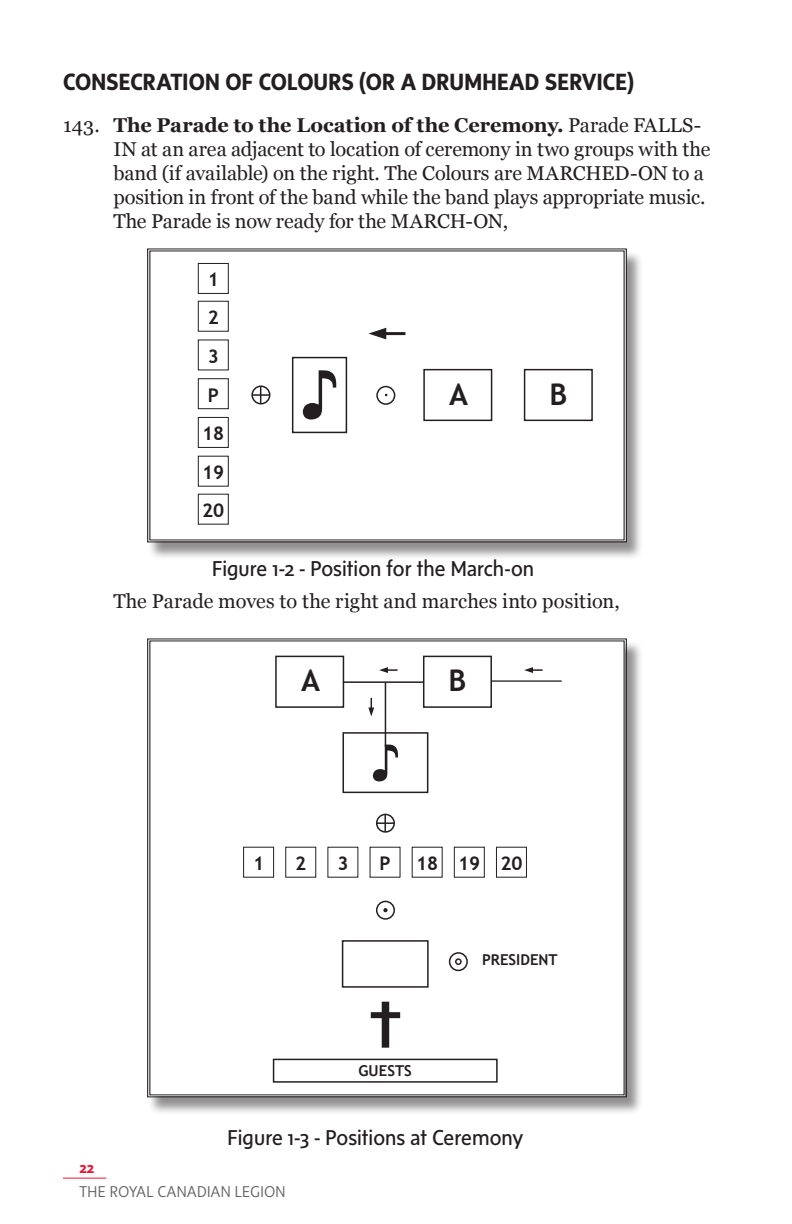
<style>
.page{position:relative;width:792px;height:1224px;background:#fff}
.page>*{position:absolute;margin:0;border:0;box-sizing:border-box;transform-origin:0 0}
.t1{font:72px "Arial";color:#231f20}
.t2{font:54px "Arial";color:#231f20}
.t3{font:700 30px "Trebuchet MS";color:#231f20}
.Head_2{font:700 24px "Sense";letter-spacing:.005em;color:#231f20}
.Figure_Header{font:22px "Sense";color:#231f20}
.Section{font:20px/24px "Georgia";letter-spacing:-.01em;color:#231f20}
.Sub-Section{font:20px "Georgia";color:#231f20}
.t4{font:700 19px "Trebuchet MS";color:#231f20}
.t5{font:300 16px "Sense";letter-spacing:.03em;color:#636366}
.t6{font:700 16px "Sense";color:#e51836}
.t7{font:700 15px "Trebuchet MS";color:#231f20}
.s1{font-weight:700}
</style>
<div class="page">
<hr style="left:63px;top:1178px;width:43px;height:1px;background:#e51836">
<div style="left:148px;top:250px;width:496px;height:310px;background:#231f20;opacity:.5"></div>
<svg style="left:147px;top:248px;width:480px;height:295px"></svg>
<hr style="left:380px;top:332px;width:25px;height:3px;background:#231f20">
<svg style="left:368px;top:328px;width:18px;height:11px"></svg>
<div style="left:198px;top:301px;width:31px;height:31px;border:1px solid #231f20"></div>
<div style="left:198px;top:340px;width:31px;height:30px;border:1px solid #231f20"></div>
<div style="left:198px;top:378px;width:31px;height:31px;border:1px solid #231f20"></div>
<div style="left:198px;top:417px;width:31px;height:31px;border:1px solid #231f20"></div>
<div style="left:198px;top:456px;width:31px;height:31px;border:1px solid #231f20"></div>
<div style="left:251px;top:385px;width:19px;height:20px;border:2px solid #231f20;border-radius:50%"></div>
<svg style="left:252px;top:386px;width:18px;height:18px"></svg>
<div style="left:292px;top:357px;width:55px;height:76px;border:2px solid #231f20"></div>
<svg style="left:384px;top:393px;width:4px;height:4px"></svg>
<div style="left:423px;top:369px;width:69px;height:52px;border:2px solid #231f20"></div>
<div style="left:524px;top:369px;width:69px;height:52px;border:2px solid #231f20"></div>
<div style="left:198px;top:263px;width:31px;height:31px;border:1px solid #231f20"></div>
<div style="left:376px;top:386px;width:19px;height:19px;border:2px solid #231f20;border-radius:50%"></div>
<div style="left:198px;top:494px;width:31px;height:31px;border:1px solid #231f20"></div>
<div style="left:148px;top:640px;width:496px;height:475px;background:#231f20;opacity:.5"></div>
<svg style="left:147px;top:638px;width:480px;height:460px"></svg>
<svg style="left:379px;top:667px;width:19px;height:6px"></svg>
<div style="left:285px;top:847px;width:31px;height:31px;border:1px solid #231f20"></div>
<div style="left:243px;top:847px;width:31px;height:31px;border:1px solid #231f20"></div>
<div style="left:454px;top:847px;width:31px;height:31px;border:1px solid #231f20"></div>
<div style="left:376px;top:814px;width:19px;height:19px;border:2px solid #231f20;border-radius:50%"></div>
<svg style="left:376px;top:814px;width:18px;height:18px"></svg>
<div style="left:343px;top:732px;width:85px;height:61px;border:2px solid #231f20"></div>
<div style="left:450px;top:953px;width:17px;height:17px;background:#fff;border-radius:50%"></div>
<div style="left:449px;top:952px;width:19px;height:19px;border:2px solid #231f20;border-radius:50%"></div>
<div style="left:455px;top:958px;width:7px;height:7px;border:2px solid #231f20;border-radius:50%"></div>
<div style="left:275px;top:656px;width:69px;height:52px;border:2px solid #231f20"></div>
<div style="left:423px;top:656px;width:69px;height:52px;border:2px solid #231f20"></div>
<div style="left:342px;top:940px;width:87px;height:48px;border:2px solid #231f20"></div>
<div style="left:382px;top:1002px;width:7px;height:46px;background:#231f20"></div>
<div style="left:371px;top:1012px;width:29px;height:6px;background:#231f20"></div>
<div style="left:273px;top:1059px;width:225px;height:24px;border:2px solid #231f20"></div>
<div style="left:377px;top:901px;width:17px;height:18px;background:#fff;border-radius:50%"></div>
<div style="left:376px;top:901px;width:19px;height:19px;border:2px solid #231f20;border-radius:50%"></div>
<svg style="left:383px;top:908px;width:5px;height:4px"></svg>
<svg style="left:524px;top:667px;width:19px;height:6px"></svg>
<svg style="left:368px;top:698px;width:6px;height:18px"></svg>
<hr style="left:343px;top:681px;width:81px;height:2px;background:#231f20">
<hr style="left:385px;top:682px;width:1px;height:65px;background:#231f20">
<hr style="left:492px;top:680px;width:70px;height:2px;background:#231f20">
<div style="left:496px;top:847px;width:31px;height:31px;border:1px solid #231f20"></div>
<p class="Head_2" style="left:63px;top:69px;width:572px">CONSECRATION OF COLOURS (OR A DRUMHEAD SERVICE)</p>
<p class="Section" style="left:113px;top:113px;width:599px;text-indent:-50px">143. <span class="s1">The Parade to the Location of the Ceremony.</span> Parade FALLS-IN at an area adjacent to location of ceremony in two groups with the band (if available) on the right. The Colours are MARCHED-ON to a position in front of the band while the band plays appropriate music.<br>The Parade is now ready for the MARCH-ON,</p>
<p class="t4" style="left:208px;top:268px;width:13px">1</p>
<p class="t4" style="left:208px;top:306px;width:13px">2</p>
<p class="t4" style="left:208px;top:344px;width:13px">3</p>
<p class="t4" style="left:208px;top:383px;width:13px">P</p>
<p class="t4" style="left:202px;top:422px;width:24px">18</p>
<p class="t4" style="left:202px;top:460px;width:24px">19</p>
<p class="t4" style="left:202px;top:498px;width:24px">20</p>
<p class="t1" style="left:302px;top:346px;width:37px">♪</p>
<p class="t3" style="left:449px;top:375px;width:20px">A</p>
<p class="t3" style="left:549px;top:375px;width:19px">B</p>
<p class="Figure_Header" style="left:212px;top:556px;width:324px">Figure 1-2 - Position for the March-on</p>
<p class="Sub-Section" style="left:113px;top:586px;width:508px">The Parade moves to the right and marches into position,</p>
<p class="t3" style="left:301px;top:662px;width:20px">A</p>
<p class="t3" style="left:449px;top:662px;width:19px">B</p>
<p class="t2" style="left:372px;top:726px;width:28px">♪</p>
<p class="t4" style="left:253px;top:852px;width:13px">1</p>
<p class="t4" style="left:295px;top:852px;width:13px">2</p>
<p class="t4" style="left:379px;top:852px;width:13px">P</p>
<p class="t4" style="left:416px;top:852px;width:24px">18</p>
<p class="t4" style="left:458px;top:852px;width:24px">19</p>
<p class="t4" style="left:337px;top:852px;width:13px">3</p>
<p class="t4" style="left:500px;top:852px;width:24px">20</p>
<p class="t7" style="left:359px;top:1061px;width:55px">GUESTS</p>
<p class="t7" style="left:482px;top:951px;width:77px">PRESIDENT</p>
<p class="Figure_Header" style="left:228px;top:1125px;width:297px">Figure 1-3 - Positions at Ceremony</p>
<p class="t6" style="left:79px;top:1158px;width:16px">22</p>
<p class="t5" style="left:79px;top:1182px;width:208px">THE ROYAL CANADIAN LEGION</p>
</div>
